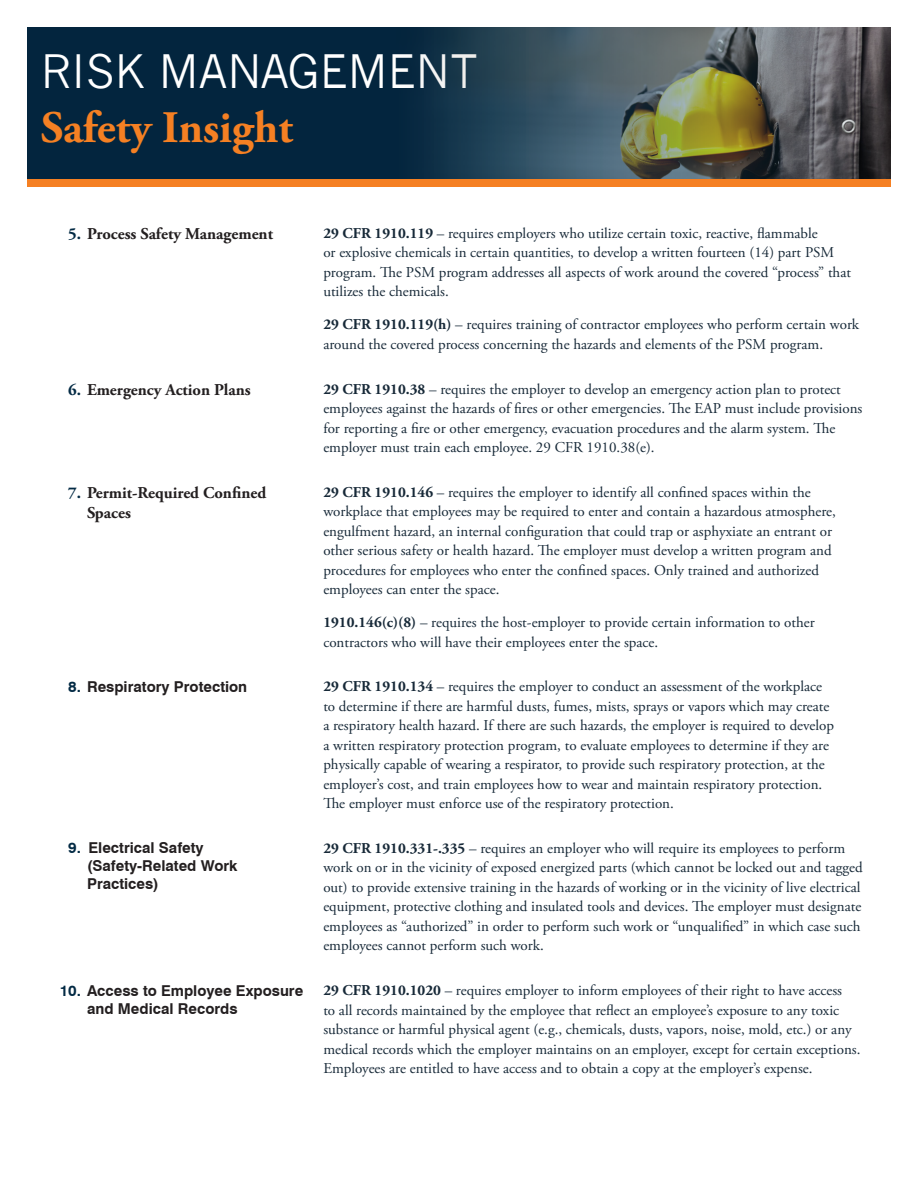
<style>
.page{position:relative;width:918px;height:1188px;background:#fff}
.page>*{position:absolute;margin:0;border:0;box-sizing:border-box;transform-origin:0 0}
.t1{font:45px "News Gothic";color:#fff}
.t2{font:700 45px "Adobe Garamond Pro";color:#f58023}
.SubHeader_1{font:700 16.5px "Adobe Garamond Pro";color:#231f20}
.Body_Text{font:15px/19.5px "Adobe Garamond Pro";color:#172938}
.Numbers{font:700 15px/18px "Swiss 721 BT";color:#231f20}
.Numbers-2{font:700 15px "Swiss 721 BT";color:#032a44}
.s1{color:#032a44}
.s2{font-weight:700}
</style>
<div class="page">
<div style="left:27px;top:27px;width:864px;height:152px;background:#03253e"></div>
<div style="left:27px;top:179px;width:864px;height:8px;background:#f58023"></div>
<img style="left:429px;top:27px;width:462px;height:152px">
<h1 class="t1" style="left:41px;top:45px;width:438px">RISK MANAGEMENT</h1>
<h1 class="t2" style="left:41px;top:101px;width:254px">Safety Insight</h1>
<p class="SubHeader_1" style="left:68px;top:224px;width:206px"><span class="s1">5.</span> Process Safety Management</p>
<p class="Body_Text" style="left:323px;top:224px;width:529px"><span class="s2">29 CFR 1910.119</span> – requires employers who utilize certain toxic, reactive, flammable<br>or explosive chemicals in certain quantities, to develop a written fourteen (14) part PSM program. The PSM program addresses all aspects of work around the covered “process” that utilizes the chemicals.</p>
<p class="Body_Text" style="left:323px;top:315px;width:537px"><span class="s2">29 CFR 1910.119(h)</span> – requires training of contractor employees who perform certain work around the covered process concerning the hazards and elements of the PSM program.</p>
<p class="SubHeader_1" style="left:68px;top:380px;width:184px"><span class="s1">6.</span> Emergency Action Plans</p>
<p class="Body_Text" style="left:323px;top:380px;width:541px"><span class="s2">29 CFR 1910.38</span> – requires the employer to develop an emergency action plan to protect employees against the hazards of fires or other emergencies. The EAP must include provisions for reporting a fire or other emergency, evacuation procedures and the alarm system. The employer must train each employee. 29 CFR 1910.38(e).</p>
<p class="SubHeader_1" style="left:68px;top:483px;width:200px"><span class="s1">7.</span> Permit-Required Confined</p>
<p class="SubHeader_1" style="left:87px;top:503px;width:45px">Spaces</p>
<p class="Body_Text" style="left:323px;top:483px;width:514px"><span class="s2">29 CFR 1910.146</span> – requires the employer to identify all confined spaces within the workplace that employees may be required to enter and contain a hazardous atmosphere, engulfment hazard, an internal configuration that could trap or asphyxiate an entrant or other serious safety or health hazard. The employer must develop a written program and procedures for employees who enter the confined spaces. Only trained and authorized employees can enter the space.</p>
<p class="Body_Text" style="left:323px;top:613px;width:493px"><span class="s2">1910.146(c)(8)</span> – requires the host-employer to provide certain information to other contractors who will have their employees enter the space.</p>
<p class="Numbers" style="left:68px;top:677px;width:181px"><span class="s1">8.</span> Respiratory Protection</p>
<p class="Body_Text" style="left:323px;top:677px;width:512px"><span class="s2">29 CFR 1910.134</span> – requires the employer to conduct an assessment of the workplace to determine if there are harmful dusts, fumes, mists, sprays or vapors which may create a respiratory health hazard. If there are such hazards, the employer is required to develop a written respiratory protection program, to evaluate employees to determine if they are physically capable of wearing a respirator, to provide such respiratory protection, at the employer’s cost, and train employees how to wear and maintain respiratory protection.<br>The employer must enforce use of the respiratory protection.</p>
<p class="Numbers-2" style="left:68px;top:839px;width:14px">9.</p>
<p class="Numbers" style="left:87px;top:839px;width:152px">Electrical Safety (Safety-Related Work<br>Practices)</p>
<p class="Body_Text" style="left:323px;top:839px;width:541px"><span class="s2">29 CFR 1910.331-.335</span> – requires an employer who will require its employees to perform work on or in the vicinity of exposed energized parts (which cannot be locked out and tagged out) to provide extensive training in the hazards of working or in the vicinity of live electrical equipment, protective clothing and insulated tools and devices. The employer must designate employees as “authorized” in order to perform such work or “unqualified” in which case such employees cannot perform such work.</p>
<p class="Numbers" style="left:60px;top:981px;width:245px"><span class="s1">10.</span> Access to Employee Exposure</p>
<p class="Numbers" style="left:87px;top:999px;width:152px">and Medical Records</p>
<p class="Body_Text" style="left:323px;top:981px;width:539px"><span class="s2">29 CFR 1910.1020</span> – requires employer to inform employees of their right to have access<br>to all records maintained by the employee that reflect an employee’s exposure to any toxic substance or harmful physical agent (e.g., chemicals, dusts, vapors, noise, mold, etc.) or any medical records which the employer maintains on an employer, except for certain exceptions.<br>Employees are entitled to have access and to obtain a copy at the employer’s expense.</p>
</div>
